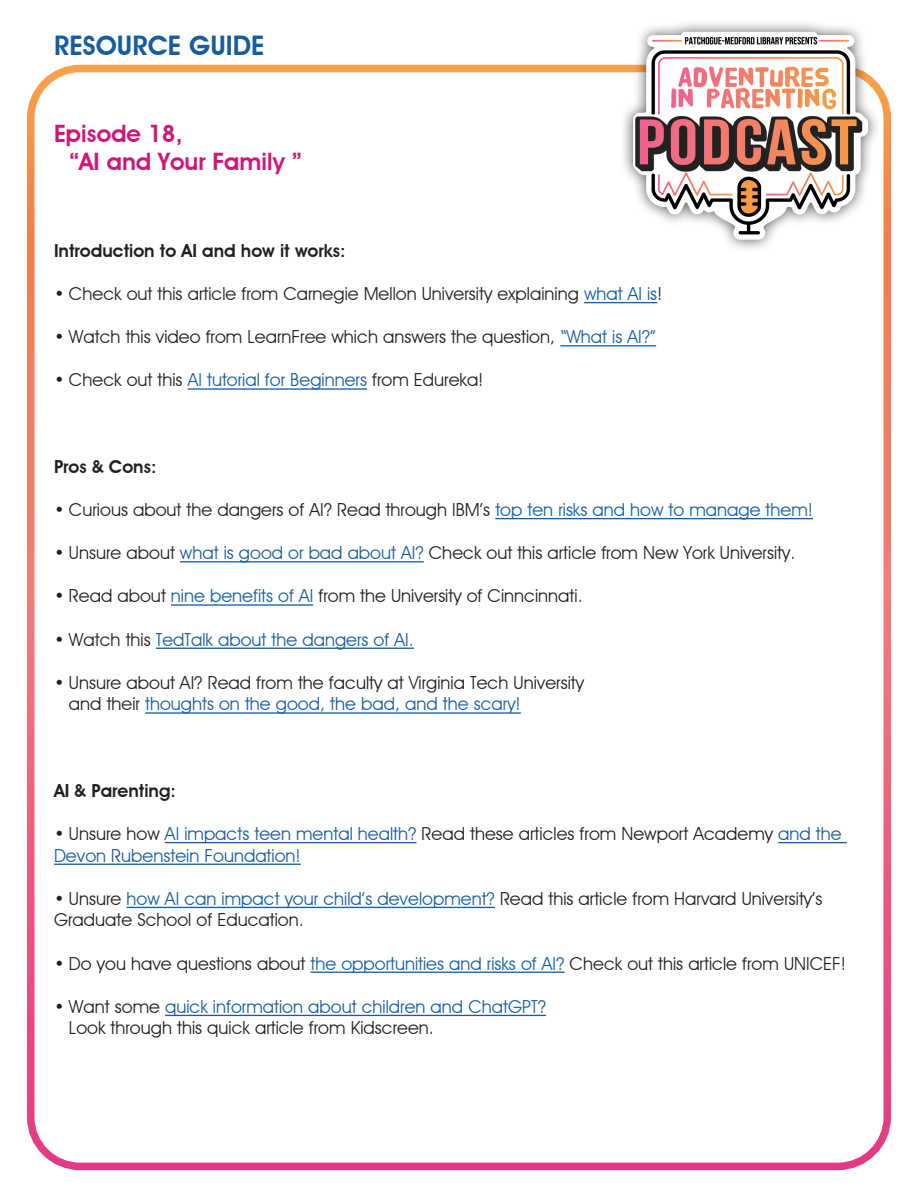
<style>
.page{position:relative;width:918px;height:1188px;background:#fff}
.page>*{position:absolute;margin:0;border:0;box-sizing:border-box;transform-origin:0 0}
.t1{font:600 27px "Advantage";color:#175d9e}
.t2{font:600 24px "Advantage";color:#d01678}
.t3{font:18px/21.6px "Advantage";color:#231f20}
.t4{font:18px/21.6px "Advantage";color:#175d9e}
.t5{font:600 18px "Advantage";color:#231f20}
.s1{color:#175d9e}
.s2{color:#231f20}
</style>
<div class="page">
<div style="left:27px;top:65px;width:864px;height:1105px;border:8px solid #fff;border-radius:49px"></div>
<hr style="left:584px;top:302px;width:73px;height:1px;background:#175d9e">
<hr style="left:560px;top:345px;width:96px;height:1px;background:#175d9e">
<hr style="left:188px;top:388px;width:179px;height:2px;background:#175d9e">
<hr style="left:495px;top:518px;width:318px;height:1px;background:#175d9e">
<hr style="left:180px;top:561px;width:244px;height:1px;background:#175d9e">
<hr style="left:171px;top:604px;width:142px;height:2px;background:#175d9e">
<hr style="left:156px;top:648px;width:258px;height:1px;background:#175d9e">
<hr style="left:145px;top:712px;width:376px;height:2px;background:#175d9e">
<hr style="left:165px;top:842px;width:252px;height:1px;background:#175d9e">
<hr style="left:778px;top:842px;width:69px;height:1px;background:#175d9e">
<hr style="left:54px;top:864px;width:247px;height:1px;background:#175d9e">
<hr style="left:127px;top:907px;width:368px;height:1px;background:#175d9e">
<hr style="left:311px;top:972px;width:254px;height:1px;background:#175d9e">
<hr style="left:165px;top:1015px;width:381px;height:1px;background:#175d9e">
<div style="left:620px;top:19px;width:261px;height:234px;background:#231f20;opacity:.75"></div>
<img style="left:629px;top:29px;width:242px;height:223px">
<p class="t1" style="left:54px;top:30px;width:212px">RESOURCE GUIDE</p>
<p class="t2" style="left:54px;top:119px;width:130px">Episode 18,</p>
<p class="t2" style="left:69px;top:148px;width:235px">“AI and Your Family ”</p>
<p class="t5" style="left:54px;top:240px;width:293px">Introduction to AI and how it works:</p>
<p class="t3" style="left:54px;top:283px;width:610px">• Check out this article from Carnegie Mellon University explaining <span class="s1">what AI is</span>!</p>
<p class="t3" style="left:54px;top:326px;width:604px">• Watch this video from LearnFree which answers the question, <span class="s1">“What is AI?”</span></p>
<p class="t3" style="left:54px;top:369px;width:431px">• Check out this <span class="s1">AI tutorial for Beginners</span> from Edureka!</p>
<p class="t5" style="left:54px;top:456px;width:104px">Pros &amp; Cons:</p>
<p class="t3" style="left:54px;top:499px;width:761px">• Curious about the dangers of AI? Read through IBM’s <span class="s1">top ten risks and how to manage them!</span></p>
<p class="t3" style="left:54px;top:542px;width:743px">• Unsure about <span class="s1">what is good or bad about AI?</span> Check out this article from New York University.</p>
<p class="t3" style="left:54px;top:585px;width:530px">• Read about <span class="s1">nine benefits of AI</span> from the University of Cinncinnati.</p>
<p class="t4" style="left:54px;top:628px;width:361px"><span class="s2">• Watch this</span> TedTalk about the dangers of AI.</p>
<p class="t3" style="left:54px;top:672px;width:532px">• Unsure about AI? Read from the faculty at Virginia Tech University</p>
<p class="t4" style="left:69px;top:693px;width:453px"><span class="s2">and their</span> thoughts on the good, the bad, and the scary!</p>
<p class="t5" style="left:54px;top:780px;width:124px">AI &amp; Parenting:</p>
<p class="t4" style="left:54px;top:823px;width:789px"><span class="s2">• Unsure how</span> AI impacts teen mental health? <span class="s2">Read these articles from Newport Academy</span> and the<br>Devon Rubenstein Foundation!</p>
<p class="t3" style="left:54px;top:888px;width:770px">• Unsure <span class="s1">how AI can impact your child’s development?</span> Read this article from Harvard University’s<br>Graduate School of Education.</p>
<p class="t3" style="left:54px;top:952px;width:794px">• Do you have questions about <span class="s1">the opportunities and risks of AI?</span> Check out this article from UNICEF!</p>
<p class="t4" style="left:54px;top:996px;width:494px"><span class="s2">• Want some</span> quick information about children and ChatGPT?</p>
<p class="t3" style="left:69px;top:1017px;width:366px">Look through this quick article from Kidscreen.</p>
</div>
